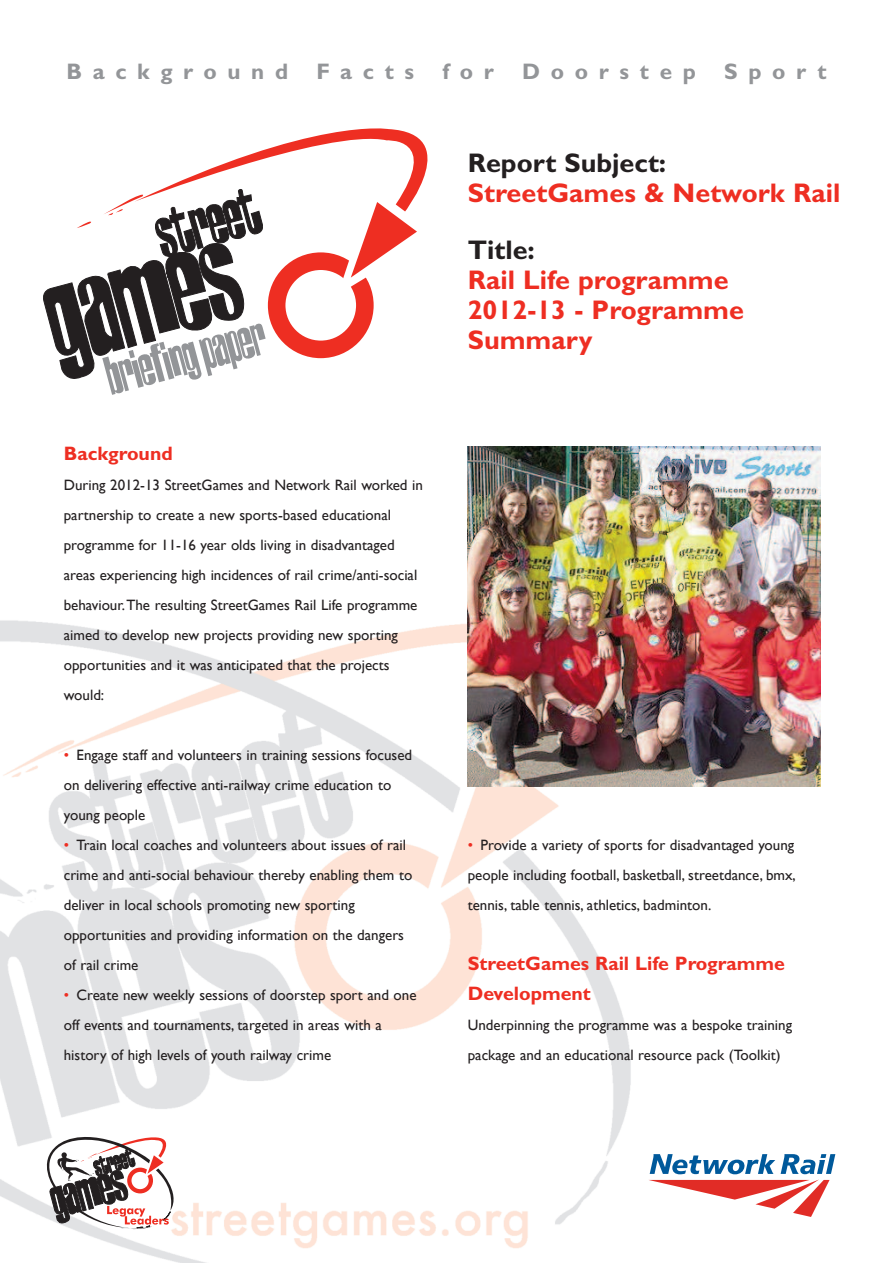
<style>
.page{position:relative;width:893px;height:1263px;background:#fff}
.page>*{position:absolute;margin:0;border:0;box-sizing:border-box;transform-origin:0 0}
.t1{font:53.4px "Harlem";color:#939598}
.t2{font:700 27px/30px "Gill Sans";color:#ee2e22}
.t3{font:700 27px "Gill Sans";color:#231f20}
.t4{font:700 22.5px "Gill Sans";letter-spacing:.475em;color:#939598}
.t5{font:700 19.5px/30px "Gill Sans";color:#ee2e22}
.t6{font:15px/30px "Gill Sans";color:#231f20}
.s1{color:#ee2e22}
</style>
<div class="page">
<img style="left:0;top:599px;width:631px;height:664px">
<svg style="left:47px;top:1137px;width:127px;height:92px"></svg>
<svg style="left:649px;top:1154px;width:186px;height:63px"></svg>
<svg style="left:43px;top:128px;width:385px;height:251px"></svg>
<img style="left:468px;top:446px;width:353px;height:341px">
<h3 class="t4" style="left:66px;top:63px;width:223px">Background</h3>
<h3 class="t4" style="left:316px;top:63px;width:99px">Facts</h3>
<h3 class="t4" style="left:442px;top:63px;width:53px">for</h3>
<h3 class="t4" style="left:522px;top:63px;width:175px">Doorstep</h3>
<h3 class="t4" style="left:724px;top:63px;width:104px">Sport</h3>
<h1 class="t1" style="left:102px;top:358px;width:165px;rotate:-15deg">briefingpaper</h1>
<h3 class="t5" style="left:64px;top:440px;width:110px">Background</h3>
<p class="t6" style="left:64px;top:470px;width:361px">During 2012-13 StreetGames and Network Rail worked in partnership to create a new sports-based educational programme for 11-16 year olds living in disadvantaged areas experiencing high incidences of rail crime/anti-social behaviour.The resulting StreetGames Rail Life programme aimed to develop new projects providing new sporting opportunities and it was anticipated that the projects would:</p>
<p class="t6" style="left:64px;top:740px;width:350px"><span class="s1">•</span> Engage staff and volunteers in training sessions focused on delivering effective anti-railway crime education to young people</p>
<p class="t6" style="left:64px;top:830px;width:350px"><span class="s1">•</span> Train local coaches and volunteers about issues of rail crime and anti-social behaviour thereby enabling them to deliver in local schools promoting new sporting opportunities and providing information on the dangers of rail crime</p>
<p class="t6" style="left:64px;top:980px;width:354px"><span class="s1">•</span> Create new weekly sessions of doorstep sport and one off events and tournaments, targeted in areas with a history of high levels of youth railway crime</p>
<h2 class="t3" style="left:468px;top:152px;width:200px">Report Subject:</h2>
<h2 class="t2" style="left:468px;top:180px;width:374px">StreetGames &amp; Network Rail</h2>
<h2 class="t3" style="left:468px;top:239px;width:69px">Title:</h2>
<h2 class="t2" style="left:468px;top:267px;width:278px">Rail Life programme<br>2012-13 - Programme<br>Summary</h2>
<p class="t6" style="left:468px;top:830px;width:330px;text-align:justify"><span class="s1">•</span> Provide a variety of sports for disadvantaged young people including football, basketball, streetdance, bmx, tennis, table tennis, athletics, badminton.</p>
<h3 class="t5" style="left:468px;top:950px;width:319px">StreetGames Rail Life Programme<br>Development</h3>
<p class="t6" style="left:468px;top:1010px;width:326px">Underpinning the programme was a bespoke training package and an educational resource pack (Toolkit)</p>
</div>
